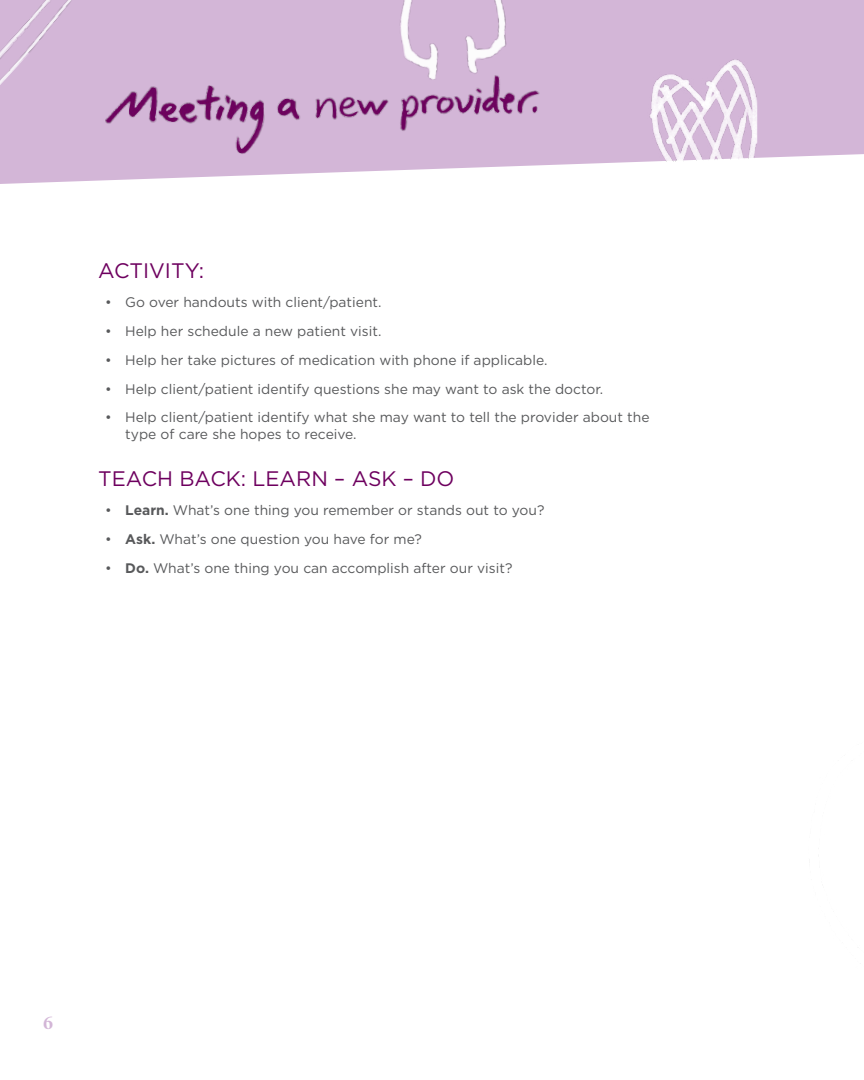
<style>
.page{position:relative;width:864px;height:1080px;background:#fff}
.page>*{position:absolute;margin:0;border:0;box-sizing:border-box;transform-origin:0 0}
.t1{font:21px "Gotham";color:#6e005f}
.t2{font:900 18.75px "Californian FB";color:#d3b6d7}
.t3{font:13.8px/16.6px "Gotham";color:#58595b}
.s1{font-weight:700}
</style>
<div class="page">
<svg style="left:0;top:0;width:864px;height:184px;fill:#d3b6d7"></svg>
<div style="left:323px;top:0;width:342px;height:132px;background:#d3b6d7"></div>
<img style="left:0;top:0;width:79px;height:85px">
<img style="left:634px;top:59px;width:123px;height:104px">
<img style="left:98px;top:52px;width:532px;height:111px">
<h1 class="t1" style="left:98px;top:257px;width:107px">ACTIVITY:</h1>
<p class="t3" style="left:105px;top:294px;width:278px">• Go over handouts with client/patient.</p>
<p class="t3" style="left:105px;top:322px;width:278px">• Help her schedule a new patient visit.</p>
<p class="t3" style="left:105px;top:351px;width:444px">• Help her take pictures of medication with phone if applicable.</p>
<p class="t3" style="left:105px;top:380px;width:500px">• Help client/patient identify questions she may want to ask the doctor.</p>
<p class="t3" style="left:125px;top:409px;width:526px;text-indent:-20px">• Help client/patient identify what she may want to tell the provider about the type of care she hopes to receive.</p>
<h1 class="t1" style="left:98px;top:465px;width:358px">TEACH BACK: LEARN – ASK – DO</h1>
<p class="t3" style="left:105px;top:502px;width:441px">• <span class="s1">Learn.</span> What’s one thing you remember or stands out to you?</p>
<p class="t3" style="left:105px;top:530px;width:318px">• <span class="s1">Ask.</span> What’s one question you have for me?</p>
<p class="t3" style="left:105px;top:559px;width:409px">• <span class="s1">Do.</span> What’s one thing you can accomplish after our visit?</p>
<h2 class="t2" style="left:43px;top:1012px;width:11px">6</h2>
</div>
